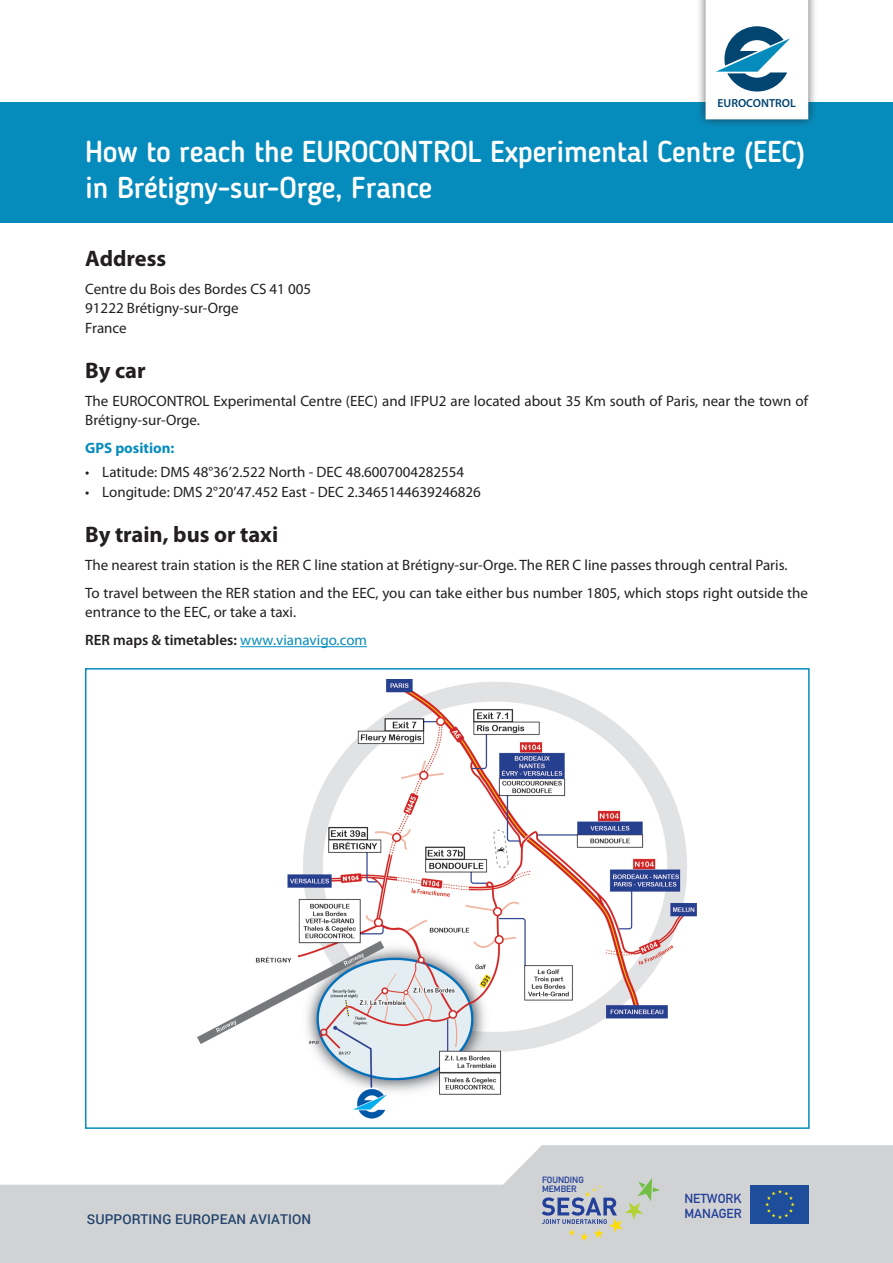
<style>
.page{position:relative;width:893px;height:1263px;background:#fff}
.page>*{position:absolute;margin:0;border:0;box-sizing:border-box;transform-origin:0 0}
.t1{font:500 30px "Blogger Sans";letter-spacing:-.01em;color:#fff}
.t2{font:700 22.5px "Myriad Pro";color:#231f20}
.t3{font:15px/19.5px "Myriad Pro";color:#231f20}
.t4{font:600 15px "Myriad Pro";color:#231f20}
.t5{font:700 15px "Myriad Pro";color:#068cbc}
.t6{font:500 13.5px "Roboto";letter-spacing:.01em;color:#21436c}
.t7{font:700 12.9px/14.9px "DIN Alternate";color:#223f99}
.t8{font:600 11.7px "Myriad Pro";color:#024570}
.t9{font:700 9px/9px "DIN Alternate";color:#223f99}
.s1{font-weight:400;color:#068cbc}
</style>
<div class="page">
<div style="left:0;top:102px;width:893px;height:120px;background:#068cbc"></div>
<hr style="left:240px;top:646px;width:127px;height:1px;background:#068cbc">
<img style="left:197px;top:679px;width:500px;height:440px">
<div style="left:85px;top:668px;width:725px;height:461px;border:2px solid #068cbc"></div>
<div style="left:697px;top:0;width:120px;height:128px;background:#231f20;opacity:.7"></div>
<svg style="left:706px;top:0;width:102px;height:119px"></svg>
<svg style="left:0;top:1145px;width:893px;height:118px;fill:#d1d2d4"></svg>
<svg style="left:542px;top:1178px;width:118px;height:63px;background:#bcc1c4"></svg>
<div style="left:751px;top:1185px;width:58px;height:39px;background:#1e4d9c"></div>
<svg style="left:765px;top:1190px;width:30px;height:29px"></svg>
<p class="t8" style="left:717px;top:97px;width:80px">EUROCONTROL</p>
<p class="t1" style="left:85px;top:133px;width:722px">How to reach the EUROCONTROL Experimental Centre (EEC)</p>
<p class="t1" style="left:85px;top:169px;width:349px">in Brétigny-sur-Orge, France</p>
<p class="t2" style="left:85px;top:246px;width:83px">Address</p>
<p class="t3" style="left:85px;top:279px;width:227px">Centre du Bois des Bordes CS 41 005</p>
<p class="t3" style="left:85px;top:298px;width:155px">91222 Brétigny-sur-Orge</p>
<p class="t3" style="left:85px;top:318px;width:43px">France</p>
<p class="t2" style="left:85px;top:358px;width:62px">By car</p>
<p class="t3" style="left:85px;top:391px;width:724px">The EUROCONTROL Experimental Centre (EEC) and IFPU2 are located about 35 Km south of Paris, near the town of<br>Brétigny-sur-Orge.</p>
<p class="t5" style="left:85px;top:440px;width:91px">GPS position:</p>
<p class="t3" style="left:85px;top:462px;width:380px">• Latitude: DMS 48°36’2.522 North - DEC 48.6007004282554</p>
<p class="t3" style="left:85px;top:482px;width:397px">• Longitude: DMS 2°20’47.452 East - DEC 2.3465144639246826</p>
<p class="t2" style="left:85px;top:521px;width:194px">By train, bus or taxi</p>
<p class="t3" style="left:85px;top:555px;width:704px">The nearest train station is the RER C line station at Brétigny-sur-Orge. The RER C line passes through central Paris.</p>
<p class="t3" style="left:85px;top:583px;width:724px">To travel between the RER station and the EEC, you can take either bus number 1805, which stops right outside the entrance to the EEC, or take a taxi.</p>
<p class="t4" style="left:85px;top:632px;width:283px">RER maps &amp; timetables: <span class="s1">www.vianavigo.com</span></p>
<p class="t6" style="left:87px;top:1209px;width:226px">SUPPORTING EUROPEAN AVIATION</p>
<p class="t9" style="left:542px;top:1175px;width:43px">FOUNDING<br>MEMBER</p>
<p class="t7" style="left:684px;top:1190px;width:59px">NETWORK<br>MANAGER</p>
</div>
